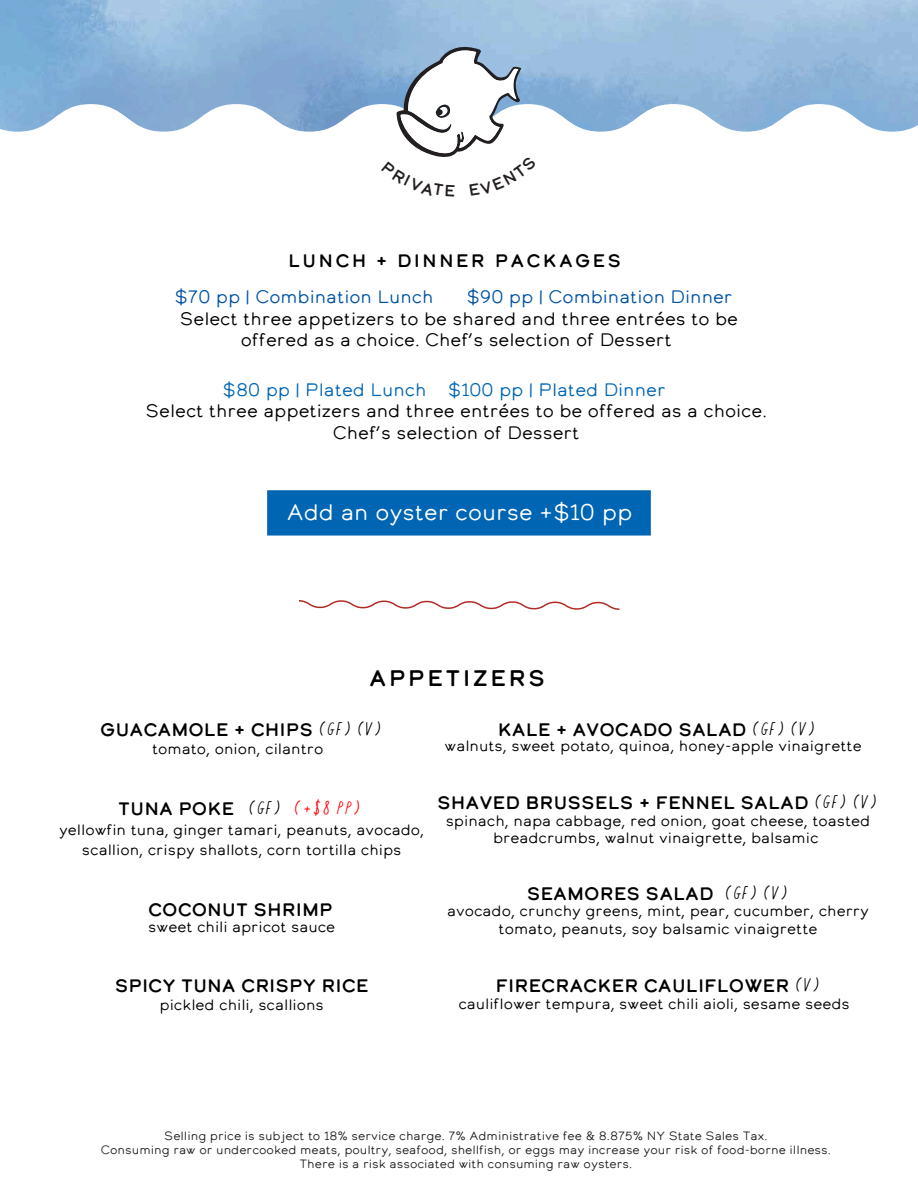
<style>
.page{position:relative;width:918px;height:1188px;background:#fff}
.page>*{position:absolute;margin:0;border:0;box-sizing:border-box;transform-origin:0 0}
.t1{font:22.5px "Calder LC";color:#fff}
.t2{font:22.5px "Calder Dark";letter-spacing:.1em;color:#000}
.t3{font:18px/21.3px "Calder LC";color:#000;text-align:center}
.t4{font:18px "Calder Dark";color:#000}
.t5{font:18px "Calder LC";color:#0053a4}
.t6{font:18px "Calder LC";color:#0066b3}
.t7{font:18px "Calder Dark";letter-spacing:.12em;color:#000}
.t8{font:18px "Calder Script";color:#000}
.t9{font:18px "Calder Script";color:#fb0207}
.t10{font:15px/18px "Calder LC";color:#000;text-align:center}
.t11{font:12px "Calder LC";color:#231f20}
.s1{font-family:"Calder Script"}
</style>
<div class="page">
<svg style="left:299px;top:600px;width:320px;height:10px"></svg>
<img style="left:0;top:0;width:918px;height:132px">
<div style="left:267px;top:490px;width:384px;height:46px;background:#0066b3"></div>
<svg style="left:381px;top:47px;width:156px;height:110px"></svg>
<h4 class="t7" style="left:288px;top:253px;width:335px">LUNCH + DINNER PACKAGES</h4>
<h4 class="t5" style="left:174px;top:290px;width:261px">$70 pp | Combination Lunch</h4>
<h4 class="t5" style="left:466px;top:290px;width:268px">$90 pp | Combination Dinner</h4>
<h4 class="t3" style="left:180px;top:310px;width:560px">Select three appetizers to be shared and three entrées to be offered as a choice. Chef’s selection of Dessert</h4>
<h2 class="t6" style="left:223px;top:383px;width:445px">$80 pp | Plated Lunch $100 pp | Plated Dinner</h2>
<h1 class="t3" style="left:146px;top:402px;width:623px">Select three appetizers and three entrées to be offered as a choice.<br>Chef’s selection of Dessert</h1>
<p class="t1" style="left:287px;top:503px;width:347px">Add an oyster course +$10 pp</p>
<h3 class="t2" style="left:369px;top:669px;width:178px">APPETIZERS</h3>
<h3 class="t4" style="left:100px;top:722px;width:283px">GUACAMOLE + CHIPS <span class="s1">(GF) (V)</span></h3>
<h3 class="t10" style="left:152px;top:741px;width:173px">tomato, onion, cilantro</h3>
<h3 class="t4" style="left:498px;top:722px;width:319px">KALE + AVOCADO SALAD <span class="s1">(GF) (V)</span></h3>
<h5 class="t10" style="left:445px;top:739px;width:419px">walnuts, sweet potato, quinoa, honey-apple vinaigrette</h5>
<h5 class="t9" style="left:293px;top:802px;width:69px">(+$8 PP)</h5>
<h5 class="t4" style="left:118px;top:800px;width:118px">TUNA POKE</h5>
<h3 class="t8" style="left:248px;top:801px;width:34px">(GF)</h3>
<h3 class="t10" style="left:59px;top:821px;width:367px;line-height:20.2px">yellowfin tuna, ginger tamari, peanuts, avocado, scallion, crispy shallots, corn tortilla chips</h3>
<h3 class="t4" style="left:148px;top:902px;width:186px">COCONUT SHRIMP</h3>
<h5 class="t10" style="left:148px;top:919px;width:189px">sweet chili apricot sauce</h5>
<h3 class="t4" style="left:437px;top:795px;width:442px">SHAVED BRUSSELS + FENNEL SALAD <span class="s1">(GF) (V)</span></h3>
<h3 class="t10" style="left:446px;top:814px;width:426px;line-height:16.8px">spinach, napa cabbage, red onion, goat cheese, toasted breadcrumbs, walnut vinaigrette, balsamic</h3>
<h3 class="t4" style="left:527px;top:886px;width:188px">SEAMORES SALAD</h3>
<h5 class="t8" style="left:725px;top:886px;width:65px">(GF) (V)</h5>
<h3 class="t10" style="left:447px;top:904px;width:423px">avocado, crunchy greens, mint, pear, cucumber, cherry tomato, peanuts, soy balsamic vinaigrette</h3>
<h4 class="t4" style="left:115px;top:978px;width:256px">SPICY TUNA CRISPY RICE</h4>
<h4 class="t10" style="left:160px;top:998px;width:166px">pickled chili, scallions</h4>
<h3 class="t4" style="left:496px;top:978px;width:326px">FIRECRACKER CAULIFLOWER <span class="s1">(V)</span></h3>
<p class="t10" style="left:458px;top:997px;width:393px">cauliflower tempura, sweet chili aioli, sesame seeds</p>
<p class="t11" style="left:164px;top:1131px;width:605px">Selling price is subject to 18% service charge. 7% Administrative fee &amp; 8.875% NY State Sales Tax.</p>
<p class="t11" style="left:101px;top:1145px;width:732px">Consuming raw or undercooked meats, poultry, seafood, shellfish, or eggs may increase your risk of food-borne illness.</p>
<p class="t11" style="left:299px;top:1159px;width:334px">There is a risk associated with consuming raw oysters.</p>
</div>
